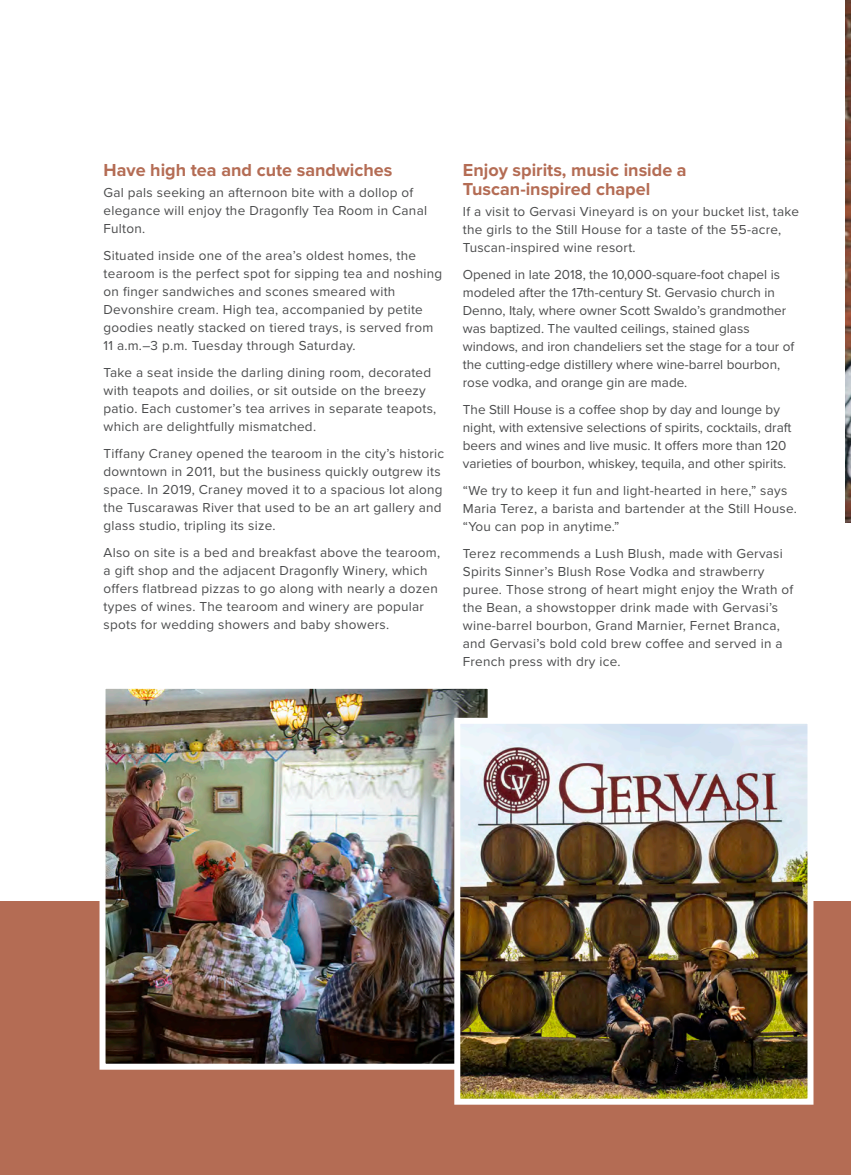
<style>
.page{position:relative;width:851px;height:1175px;background:#fff}
.page>*{position:absolute;margin:0;border:0;box-sizing:border-box;transform-origin:0 0}
.Subhead{font:700 18px/19.5px "Proxima Nova";color:#b46c54}
.sans_serif_text{font:13.5px/18px "Proxima Nova";letter-spacing:.02em;color:#4b4c4d}
.sans_serif_text-2{font:13.5px/18px "Proxima Nova";color:#4b4c4d}
</style>
<div class="page">
<div style="left:0;top:901px;width:850px;height:273px;background:#b46c54"></div>
<img style="left:106px;top:690px;width:380px;height:372px">
<div style="left:99px;top:683px;width:394px;height:386px;border:6px solid #fff"></div>
<img style="left:845px;top:0;width:5px;height:522px">
<img style="left:461px;top:725px;width:345px;height:372px">
<div style="left:454px;top:718px;width:359px;height:386px;border:6px solid #fff"></div>
<p class="Subhead" style="left:104px;top:161px;width:290px">Have high tea and cute sandwiches</p>
<p class="sans_serif_text" style="left:104px;top:184px;width:325px">Gal pals seeking an afternoon bite with a dollop of elegance will enjoy the Dragonfly Tea Room in Canal<br>Fulton.</p>
<p class="sans_serif_text" style="left:104px;top:247px;width:340px">Situated inside one of the area’s oldest homes, the tearoom is the perfect spot for sipping tea and noshing on finger sandwiches and scones smeared with Devonshire cream. High tea, accompanied by petite goodies neatly stacked on tiered trays, is served from 11 a.m.–3 p.m. Tuesday through Saturday.</p>
<p class="sans_serif_text" style="left:104px;top:364px;width:334px">Take a seat inside the darling dining room, decorated with teapots and doilies, or sit outside on the breezy patio. Each customer’s tea arrives in separate teapots, which are delightfully mismatched.</p>
<p class="sans_serif_text" style="left:104px;top:444px;width:342px">Tiffany Craney opened the tearoom in the city’s historic downtown in 2011, but the business quickly outgrew its space. In 2019, Craney moved it to a spacious lot along the Tuscarawas River that used to be an art gallery and glass studio, tripling its size.</p>
<p class="sans_serif_text" style="left:104px;top:543px;width:338px">Also on site is a bed and breakfast above the tearoom, a gift shop and the adjacent Dragonfly Winery, which offers flatbread pizzas to go along with nearly a dozen types of wines. The tearoom and winery are popular spots for wedding showers and baby showers.</p>
<p class="Subhead" style="left:463px;top:161px;width:225px">Enjoy spirits, music inside a<br>Tuscan-inspired chapel</p>
<p class="sans_serif_text" style="left:463px;top:203px;width:337px">If a visit to Gervasi Vineyard is on your bucket list, take the girls to the Still House for a taste of the 55-acre,<br>Tuscan-inspired wine resort.</p>
<p class="sans_serif_text-2" style="left:463px;top:266px;width:333px">Opened in late 2018, the 10,000-square-foot chapel is modeled after the 17th-century St. Gervasio church in Denno, Italy, where owner Scott Swaldo’s grandmother was baptized. The vaulted ceilings, stained glass windows, and iron chandeliers set the stage for a tour of the cutting-edge distillery where wine-barrel bourbon, rose vodka, and orange gin are made.</p>
<p class="sans_serif_text-2" style="left:463px;top:401px;width:330px">The Still House is a coffee shop by day and lounge by night, with extensive selections of spirits, cocktails, draft beers and wines and live music. It offers more than 120 varieties of bourbon, whiskey, tequila, and other spirits.</p>
<p class="sans_serif_text" style="left:463px;top:482px;width:335px">“We try to keep it fun and light-hearted in here,” says<br>Maria Terez, a barista and bartender at the Still House. “You can pop in anytime.”</p>
<p class="sans_serif_text" style="left:463px;top:545px;width:332px">Terez recommends a Lush Blush, made with Gervasi Spirits Sinner’s Blush Rose Vodka and strawberry puree. Those strong of heart might enjoy the Wrath of the Bean, a showstopper drink made with Gervasi’s wine-barrel bourbon, Grand Marnier, Fernet Branca, and Gervasi’s bold cold brew coffee and served in a French press with dry ice.</p>
</div>
